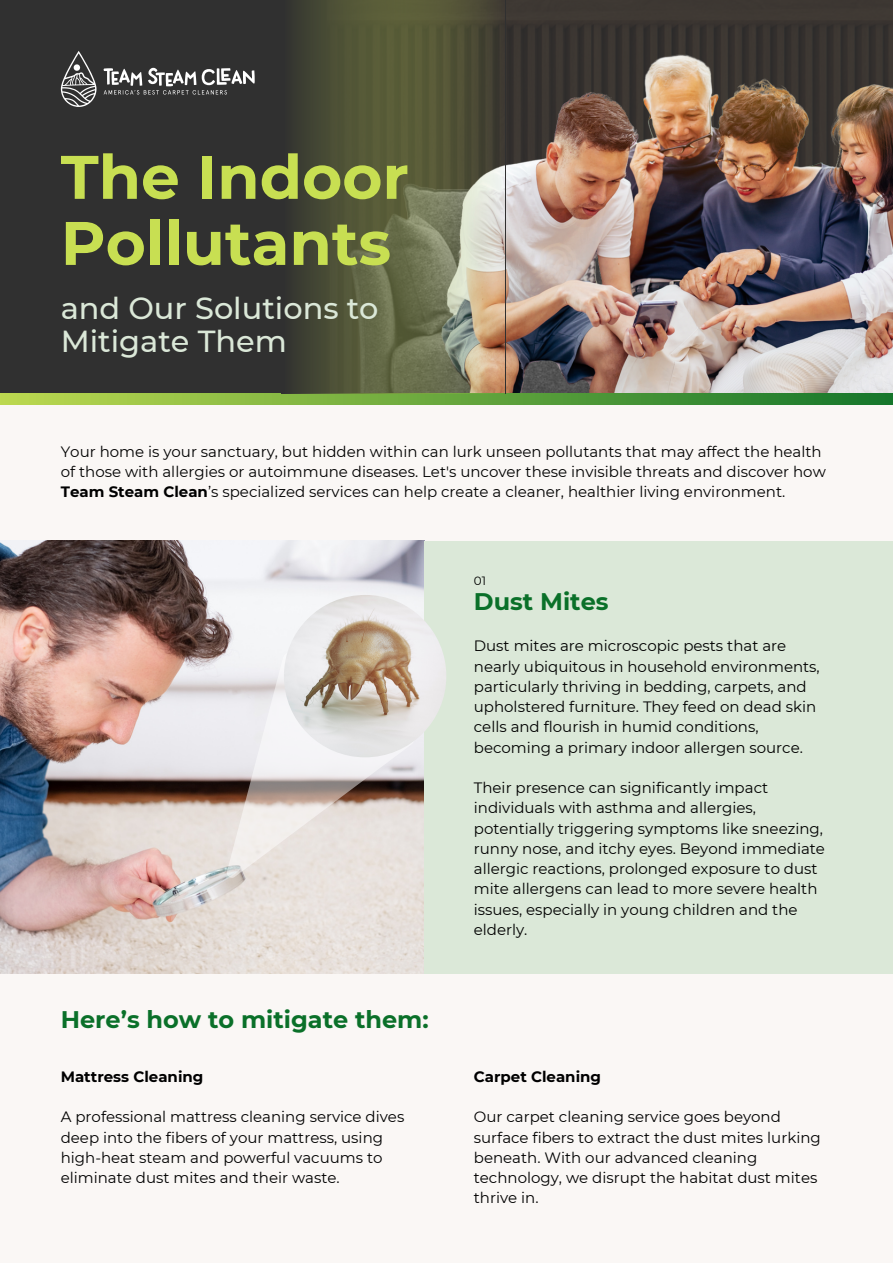
<style>
.page{position:relative;width:893px;height:1264px;background:#fff}
.page>*{position:absolute;margin:0;border:0;box-sizing:border-box;transform-origin:0 0}
.t1{font:700 61.35px/66px "Montserrat";color:#c8df52}
.t2{font:500 30.3px/33.2px "Montserrat";color:#dbe8d8}
.t3{font:700 24px "Montserrat";color:#0a7029}
.t4{font:15px/20.2px "Montserrat";color:#000}
.t5{font:700 15px "Montserrat";color:#000}
.t6{font:12px "Montserrat";color:#000}
.s1{font-weight:700}
</style>
<div class="page">
<div style="left:0;top:0;width:892px;height:1262px;background:#faf7f5"></div>
<div style="left:0;top:0;width:892px;height:399px;background:#303030"></div>
<img style="left:410px;top:0;width:482px;height:394px">
<svg style="left:0;top:394px;width:892px;height:10px;background:#68a73d"></svg>
<svg style="left:297px;top:0;width:208px;height:393px;background:#64654a"></svg>
<svg style="left:104px;top:68px;width:151px;height:26px"></svg>
<svg style="left:61px;top:51px;width:35px;height:56px"></svg>
<img style="left:0;top:541px;width:424px;height:432px">
<div style="left:424px;top:541px;width:468px;height:432px;background:#dbe8d8"></div>
<svg style="left:164px;top:639px;width:260px;height:281px"></svg>
<img style="left:284px;top:595px;width:162px;height:162px;border-radius:50%">
<p class="t1" style="left:61px;top:144px;width:349px">The Indoor<br>Pollutants</p>
<p class="t2" style="left:61px;top:292px;width:319px">and Our Solutions to<br>Mitigate Them</p>
<p class="t4" style="left:61px;top:441px;width:766px">Your home is your sanctuary, but hidden within can lurk unseen pollutants that may affect the health of those with allergies or autoimmune diseases. Let's uncover these invisible threats and discover how<br><span class="s1">Team Steam Clean</span>’s specialized services can help create a cleaner, healthier living environment.</p>
<p class="t6" style="left:474px;top:573px;width:14px">01</p>
<p class="t3" style="left:61px;top:1005px;width:369px">Here’s how to mitigate them:</p>
<p class="t5" style="left:61px;top:1067px;width:144px">Mattress Cleaning</p>
<p class="t4" style="left:61px;top:1106px;width:345px">A professional mattress cleaning service dives deep into the fibers of your mattress, using high-heat steam and powerful vacuums to eliminate dust mites and their waste.</p>
<p class="t3" style="left:474px;top:587px;width:136px">Dust Mites</p>
<p class="t4" style="left:474px;top:636px;width:347px">Dust mites are microscopic pests that are nearly ubiquitous in household environments, particularly thriving in bedding, carpets, and upholstered furniture. They feed on dead skin cells and flourish in humid conditions, becoming a primary indoor allergen source.</p>
<p class="t4" style="left:474px;top:777px;width:352px">Their presence can significantly impact individuals with asthma and allergies, potentially triggering symptoms like sneezing, runny nose, and itchy eyes. Beyond immediate allergic reactions, prolonged exposure to dust mite allergens can lead to more severe health issues, especially in young children and the elderly.</p>
<p class="t5" style="left:474px;top:1067px;width:129px">Carpet Cleaning</p>
<p class="t4" style="left:474px;top:1106px;width:348px">Our carpet cleaning service goes beyond surface fibers to extract the dust mites lurking beneath. With our advanced cleaning technology, we disrupt the habitat dust mites thrive in.</p>
</div>
